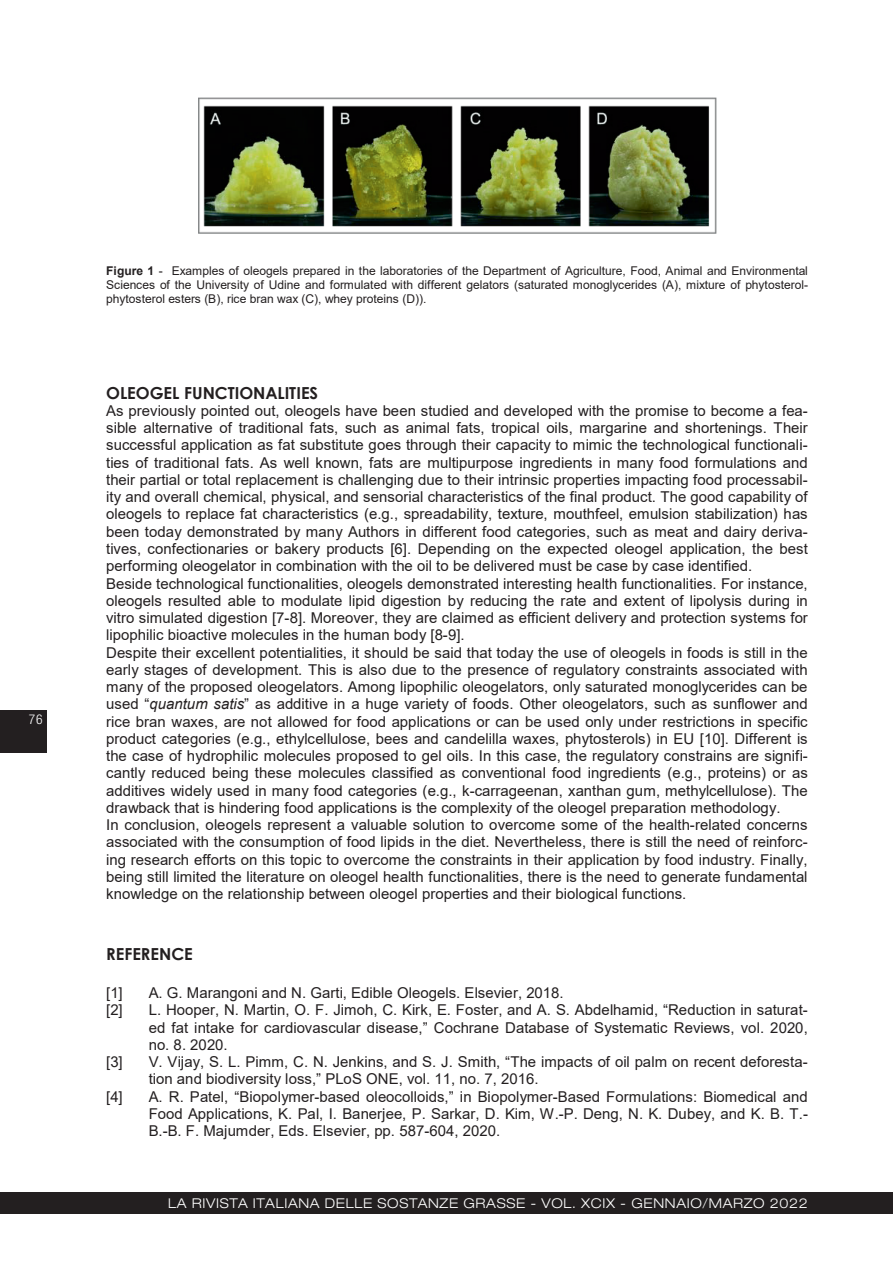
<style>
.page{position:relative;width:893px;height:1263px;background:#fff}
.page>*{position:absolute;margin:0;border:0;box-sizing:border-box;transform-origin:0 0}
.t1{font:700 16.5px "Century Gothic";color:#231f20}
.t2{font:15px/17.2px "Arial";color:#231f20}
.t3{font:300 expanded 13.5px "Helvetica Neue LT Pro";letter-spacing:.05em;color:#fff}
.t4{font:300 condensed 13.5px "Helvetica Neue LT Pro";color:#fff}
.t5{font:12px/14px "Arial";letter-spacing:-.005em;color:#231f20;text-align:justify}
.s1{font-weight:700}
.s2{font-style:italic}
</style>
<div class="page">
<div style="left:0;top:1193px;width:893px;height:21px;background:#231f20"></div>
<div style="left:0;top:710px;width:47px;height:43px;background:#231f20"></div>
<img style="left:198px;top:98px;width:518px;height:135px">
<p class="t4" style="left:29px;top:711px;width:15px">76</p>
<p class="t5" style="left:106px;top:264px;width:703px"><span class="s1">Figure 1</span> - Examples of oleogels prepared in the laboratories of the Department of Agriculture, Food, Animal and Environmental Sciences of the University of Udine and formulated with different gelators (saturated monoglycerides (A), mixture of phytosterol&shy;phytosterol esters (B), rice bran wax (C), whey proteins (D)).</p>
<p class="t1" style="left:106px;top:380px;width:213px">OLEOGEL FUNCTIONALITIES</p>
<p class="t2" style="left:106px;top:402px;width:703px">As previously pointed out, oleogels have been studied and developed with the promise to become a fea&shy;sible alternative of traditional fats, such as animal fats, tropical oils, margarine and shortenings. Their successful application as fat substitute goes through their capacity to mimic the technological functionali&shy;ties of traditional fats. As well known, fats are multipurpose ingredients in many food formulations and their partial or total replacement is challenging due to their intrinsic properties impacting food processabil&shy;ity and overall chemical, physical, and sensorial characteristics of the final product. The good capability of oleogels to replace fat characteristics (e.g., spreadability, texture, mouthfeel, emulsion stabilization) has been today demonstrated by many Authors in different food categories, such as meat and dairy deriva&shy;tives, confectionaries or bakery products [6]. Depending on the expected oleogel application, the best performing oleogelator in combination with the oil to be delivered must be case by case identified.<br>Beside technological functionalities, oleogels demonstrated interesting health functionalities. For instance, oleogels resulted able to modulate lipid digestion by reducing the rate and extent of lipolysis during in vitro simulated digestion [7-8]. Moreover, they are claimed as efficient delivery and protection systems for lipophilic bioactive molecules in the human body [8-9].<br>Despite their excellent potentialities, it should be said that today the use of oleogels in foods is still in the early stages of development. This is also due to the presence of regulatory constraints associated with many of the proposed oleogelators. Among lipophilic oleogelators, only saturated monoglycerides can be used “<span class="s2">quantum satis</span>” as additive in a huge variety of foods. Other oleogelators, such as sunflower and rice bran waxes, are not allowed for food applications or can be used only under restrictions in specific product categories (e.g., ethylcellulose, bees and candelilla waxes, phytosterols) in EU [10]. Different is the case of hydrophilic molecules proposed to gel oils. In this case, the regulatory constrains are signifi&shy;cantly reduced being these molecules classified as conventional food ingredients (e.g., proteins) or as additives widely used in many food categories (e.g., k-carrageenan, xanthan gum, methylcellulose). The drawback that is hindering food applications is the complexity of the oleogel preparation methodology.<br>In conclusion, oleogels represent a valuable solution to overcome some of the health-related concerns associated with the consumption of food lipids in the diet. Nevertheless, there is still the need of reinforc&shy;ing research efforts on this topic to overcome the constraints in their application by food industry. Finally, being still limited the literature on oleogel health functionalities, there is the need to generate fundamental knowledge on the relationship between oleogel properties and their biological functions.</p>
<p class="t1" style="left:106px;top:942px;width:88px">REFERENCE</p>
<p class="t2" style="left:106px;top:984px;width:18px">[1]</p>
<p class="t2" style="left:149px;top:984px;width:417px">A. G. Marangoni and N. Garti, Edible Oleogels. Elsevier, 2018.</p>
<p class="t2" style="left:106px;top:1001px;width:18px">[2]</p>
<p class="t2" style="left:149px;top:1001px;width:661px;text-align:justify">L. Hooper, N. Martin, O. F. Jimoh, C. Kirk, E. Foster, and A. S. Abdelhamid, “Reduction in saturat&shy;ed fat intake for cardiovascular disease,” Cochrane Database of Systematic Reviews, vol. 2020, no. 8. 2020.</p>
<p class="t2" style="left:106px;top:1053px;width:18px">[3]</p>
<p class="t2" style="left:149px;top:1053px;width:660px">V. Vijay, S. L. Pimm, C. N. Jenkins, and S. J. Smith, “The impacts of oil palm on recent deforesta&shy;tion and biodiversity loss,” PLoS ONE, vol. 11, no. 7, 2016.</p>
<p class="t2" style="left:106px;top:1088px;width:18px">[4]</p>
<p class="t2" style="left:149px;top:1088px;width:661px;text-align:justify">A. R. Patel, “Biopolymer-based oleocolloids,” in Biopolymer-Based Formulations: Biomedical and Food Applications, K. Pal, I. Banerjee, P. Sarkar, D. Kim, W.-P. Deng, N. K. Dubey, and K. B. T.- B.-B. F. Majumder, Eds. Elsevier, pp. 587-604, 2020.</p>
<p class="t3" style="left:168px;top:1195px;width:475px">LA RIVISTA ITALIANA DELLE SOSTANZE GRASSE - VO L. XCIX - GENNAIO</p>
<p class="t3" style="left:703px;top:1195px;width:32px">/MARZO</p>
<p class="t3" style="left:770px;top:1195px;width:40px">2022</p>
</div>
